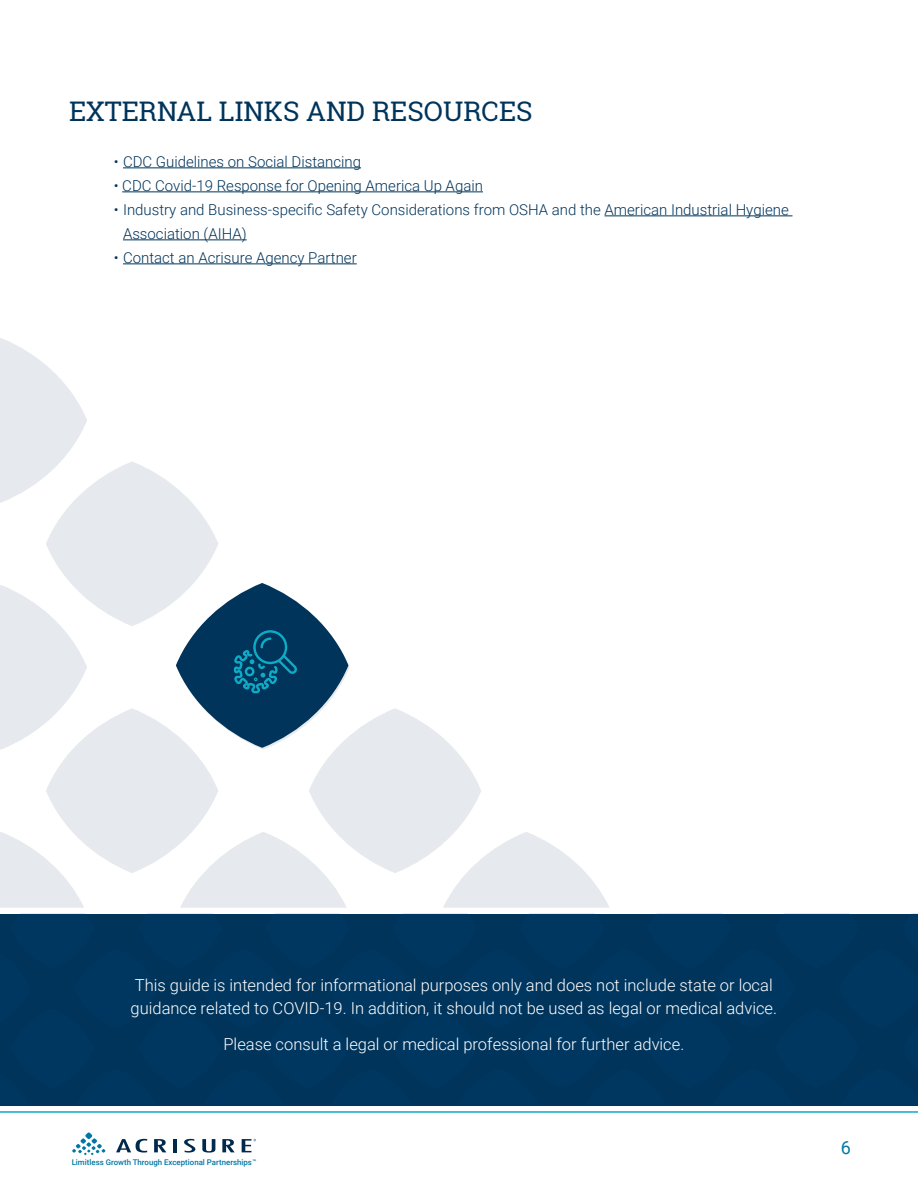
<style>
.page{position:relative;width:918px;height:1188px;background:#fff}
.page>*{position:absolute;margin:0;border:0;box-sizing:border-box;transform-origin:0 0}
.t1{font:27px "Roboto Slab";color:#00345b}
.t2{font:18px "Roboto";color:#0077a5}
.t3{font:300 16.5px/22.5px "Roboto";color:#fff}
.t4{font:300 15px/24px "Roboto";color:#00345b}
.t5{font:500 7.8px "Roboto";color:#0077a5}
.s1{font-size:6.45px}
</style>
<div class="page">
<div style="left:0;top:914px;width:918px;height:191px;background:#003760"></div>
<hr style="left:0;top:1111px;width:918px;height:2px;background:#0dabc6">
<hr style="left:123px;top:168px;width:238px;height:1px;background:#00345b">
<hr style="left:122px;top:192px;width:361px;height:1px;background:#00345b">
<hr style="left:605px;top:216px;width:187px;height:1px;background:#00345b">
<hr style="left:123px;top:240px;width:124px;height:1px;background:#00345b">
<hr style="left:123px;top:264px;width:234px;height:1px;background:#00345b">
<svg style="left:0;top:338px;width:609px;height:570px"></svg>
<svg style="left:85px;top:1132px;width:7px;height:7px"></svg>
<svg style="left:72px;top:1138px;width:33px;height:17px"></svg>
<svg style="left:116px;top:1139px;width:31px;height:14px"></svg>
<svg style="left:154px;top:1139px;width:12px;height:13px"></svg>
<hr style="left:173px;top:1139px;width:4px;height:13px;background:#00294e">
<svg style="left:184px;top:1139px;width:11px;height:14px"></svg>
<svg style="left:202px;top:1139px;width:13px;height:14px"></svg>
<svg style="left:222px;top:1139px;width:13px;height:13px"></svg>
<svg style="left:242px;top:1139px;width:14px;height:13px"></svg>
<h1 class="t1" style="left:69px;top:100px;width:465px">EXTERNAL LINKS AND RESOURCES</h1>
<p class="t4" style="left:114px;top:151px;width:249px">• CDC guidelines on Social Distancing</p>
<p class="t4" style="left:114px;top:175px;width:371px">• CDC Covid-19 Response for Opening America Up Again</p>
<p class="t4" style="left:123px;top:197px;width:667px;text-indent:-9px">• Industry and Business-specific Safety Considerations from OSHA and the American Industrial Hygiene<br>Association (AIHA)</p>
<p class="t4" style="left:114px;top:247px;width:244px">• Contact an Acrisure Agency Partner</p>
<p class="t3" style="left:131px;top:975px;width:648px">This guide is intended for informational purposes only and does not include state or local guidance related to COVID-19. In addition, it should not be used as legal or medical advice.</p>
<p class="t3" style="left:223px;top:1034px;width:462px">Please consult a legal or medical professional for further advice.</p>
<p class="t5" style="left:72px;top:1159px;width:186px">Limitless Growth Through Exceptional Partnerships<span class="s1">™</span></p>
<p class="t2" style="left:841px;top:1141px;width:12px">6</p>
</div>
